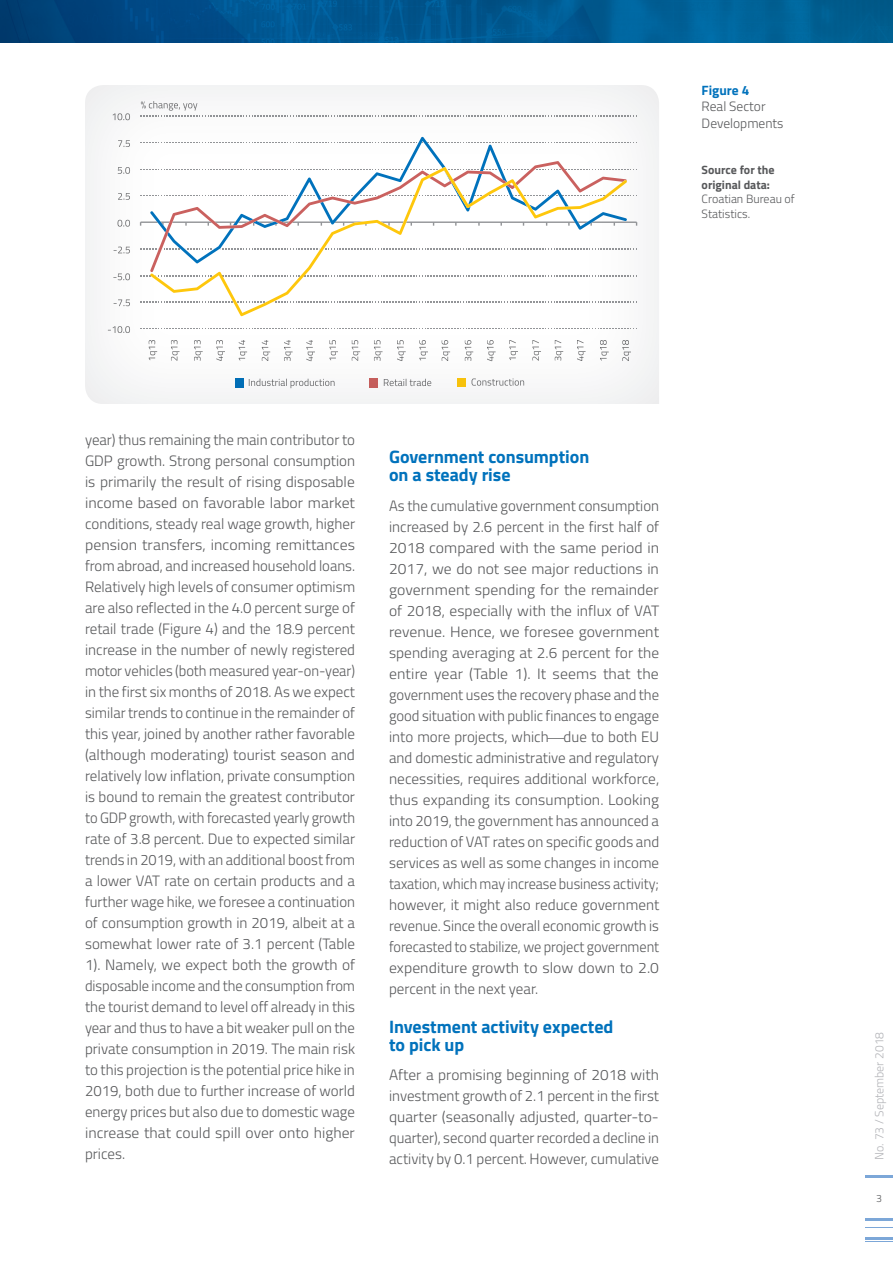
<style>
.page{position:relative;width:893px;height:1263px;background:#fff}
.page>*{position:absolute;margin:0;border:0;box-sizing:border-box;transform-origin:0 0}
.t1{font:700 18px/18px "Titillium";letter-spacing:-.005em;color:#0072bc}
.t2{font:300 15px/21px "Titillium";color:#57585a;text-align:justify}
.t3{font:300 13.5px/16.2px "Titillium";color:#57585a}
.t4{font:700 13.5px "Titillium";color:#0072bc}
.t5{font:300 12px/14.4px "Titillium";color:#57585a}
.t6{font:700 12px/14.4px "Titillium";color:#57585a}
.t7{font:300 12px "Titillium";color:#b2b3b7}
.t8{font:300 10.5px "Titillium";color:#57585a}
</style>
<div class="page">
<img style="left:0;top:0;width:893px;height:43px">
<hr style="left:865px;top:1175px;width:28px;height:3px;background:#7ca7d8">
<hr style="left:865px;top:1218px;width:28px;height:2px;background:#7ca7d8">
<hr style="left:865px;top:1237px;width:28px;height:2px;background:#7ca7d8">
<svg style="left:865px;top:1227px;width:28px;height:1px"></svg>
<svg style="left:865px;top:1241px;width:28px;height:1px"></svg>
<img style="left:85px;top:85px;width:574px;height:319px">
<img style="left:384px;top:379px;width:47px;height:7px">
<img style="left:249px;top:379px;width:86px;height:9px">
<svg style="left:370px;top:379px;width:8px;height:8px"></svg>
<svg style="left:235px;top:379px;width:9px;height:8px"></svg>
<svg style="left:458px;top:378px;width:8px;height:9px"></svg>
<img style="left:472px;top:378px;width:52px;height:8px">
<svg style="left:141px;top:142px;width:496px;height:1px"></svg>
<svg style="left:141px;top:195px;width:9px;height:2px"></svg>
<svg style="left:141px;top:249px;width:496px;height:1px"></svg>
<svg style="left:141px;top:301px;width:496px;height:2px"></svg>
<svg style="left:141px;top:328px;width:496px;height:1px"></svg>
<img style="left:627px;top:221px;width:10px;height:5px">
<img style="left:140px;top:221px;width:10px;height:5px">
<img style="left:350px;top:137px;width:96px;height:30px">
<img style="left:444px;top:145px;width:63px;height:22px">
<img style="left:515px;top:161px;width:112px;height:6px">
<img style="left:150px;top:167px;width:477px;height:149px">
<img style="left:108px;top:326px;width:22px;height:7px">
<img style="left:114px;top:299px;width:16px;height:7px">
<img style="left:113px;top:273px;width:17px;height:7px">
<img style="left:114px;top:247px;width:16px;height:6px">
<svg style="left:118px;top:220px;width:12px;height:7px"></svg>
<svg style="left:118px;top:193px;width:12px;height:7px"></svg>
<svg style="left:118px;top:167px;width:12px;height:7px"></svg>
<svg style="left:118px;top:140px;width:12px;height:7px"></svg>
<img style="left:113px;top:113px;width:17px;height:7px">
<img style="left:148px;top:340px;width:9px;height:20px">
<img style="left:171px;top:340px;width:9px;height:21px">
<img style="left:194px;top:340px;width:9px;height:21px">
<img style="left:216px;top:340px;width:9px;height:21px">
<img style="left:239px;top:340px;width:8px;height:21px">
<img style="left:262px;top:340px;width:8px;height:21px">
<img style="left:284px;top:340px;width:9px;height:21px">
<img style="left:306px;top:340px;width:9px;height:21px">
<img style="left:329px;top:340px;width:9px;height:20px">
<img style="left:351px;top:340px;width:9px;height:21px">
<img style="left:374px;top:340px;width:9px;height:21px">
<img style="left:397px;top:340px;width:9px;height:21px">
<img style="left:419px;top:340px;width:9px;height:21px">
<img style="left:441px;top:340px;width:9px;height:21px">
<img style="left:465px;top:340px;width:8px;height:21px">
<img style="left:487px;top:340px;width:9px;height:21px">
<img style="left:509px;top:340px;width:9px;height:20px">
<img style="left:532px;top:340px;width:9px;height:21px">
<img style="left:554px;top:340px;width:9px;height:21px">
<img style="left:577px;top:340px;width:9px;height:21px">
<img style="left:600px;top:340px;width:9px;height:21px">
<img style="left:622px;top:340px;width:9px;height:21px">
<img style="left:141px;top:101px;width:51px;height:2px">
<svg style="left:141px;top:103px;width:496px;height:13px"></svg>
<p class="t4" style="left:702px;top:80px;width:49px">Figure 4</p>
<p class="t3" style="left:702px;top:98px;width:83px">Real Sector<br>Developments</p>
<p class="t6" style="left:702px;top:162px;width:74px">Source for the original data:</p>
<p class="t5" style="left:702px;top:191px;width:95px">Croatian Bureau of<br>Statistics.</p>
<p class="t2" style="left:85px;top:428px;width:272px">year) thus remaining the main contributor to GDP growth. Strong personal consumption is primarily the result of rising disposable income based on favorable labor market conditions, steady real wage growth, higher pension transfers, incoming remittances from abroad, and increased household loans.<br>Relatively high levels of consumer optimism are also reflected in the 4.0 percent surge of retail trade (Figure 4) and the 18.9 percent increase in the number of newly registered motor vehicles (both measured year-on-year) in the first six months of 2018. As we expect similar trends to continue in the remainder of this year, joined by another rather favorable (although moderating) tourist season and relatively low inflation, private consumption is bound to remain the greatest contributor to GDP growth, with forecasted yearly growth rate of 3.8 percent. Due to expected similar trends in 2019, with an additional boost from a lower VAT rate on certain products and a further wage hike, we foresee a continuation of consumption growth in 2019, albeit at a somewhat lower rate of 3.1 percent (Table 1). Namely, we expect both the growth of disposable income and the consumption from the tourist demand to level off already in this year and thus to have a bit weaker pull on the private consumption in 2019. The main risk to this projection is the potential price hike in 2019, both due to further increase of world energy prices but also due to domestic wage increase that could spill over onto higher prices.</p>
<p class="t1" style="left:389px;top:447px;width:202px">Government consumption on a steady rise</p>
<p class="t2" style="left:389px;top:494px;width:272px">As the cumulative government consumption increased by 2.6 percent in the first half of 2018 compared with the same period in 2017, we do not see major reductions in government spending for the remainder of 2018, especially with the influx of VAT revenue. Hence, we foresee government spending averaging at 2.6 percent for the entire year (Table 1). It seems that the government uses the recovery phase and the good situation with public finances to engage into more projects, which due to both EU and domestic administrative and regulatory necessities, requires additional workforce, thus expanding its consumption. Looking into 2019, the government has announced a reduction of VAT rates on specific goods and services as well as some changes in income taxation, which may increase business activity; however, it might also reduce government revenue. Since the overall economic growth is forecasted to stabilize, we project government expenditure growth to slow down to 2.0 percent in the next year.</p>
<p class="t1" style="left:389px;top:1016px;width:226px">investment activity expected to pick up</p>
<p class="t2" style="left:389px;top:1063px;width:272px">After a promising beginning of 2018 with investment growth of 2.1 percent in the first quarter (seasonally adjusted, quarter-to&shy;quarter), second quarter recorded a decline in activity by 0.1 percent. However, cumulative</p>
<p class="t7" style="left:871px;top:1160px;width:129px;rotate:-90deg">No. 73 / September 2018</p>
<p class="t8" style="left:876px;top:1191px;width:7px">3</p>
</div>
